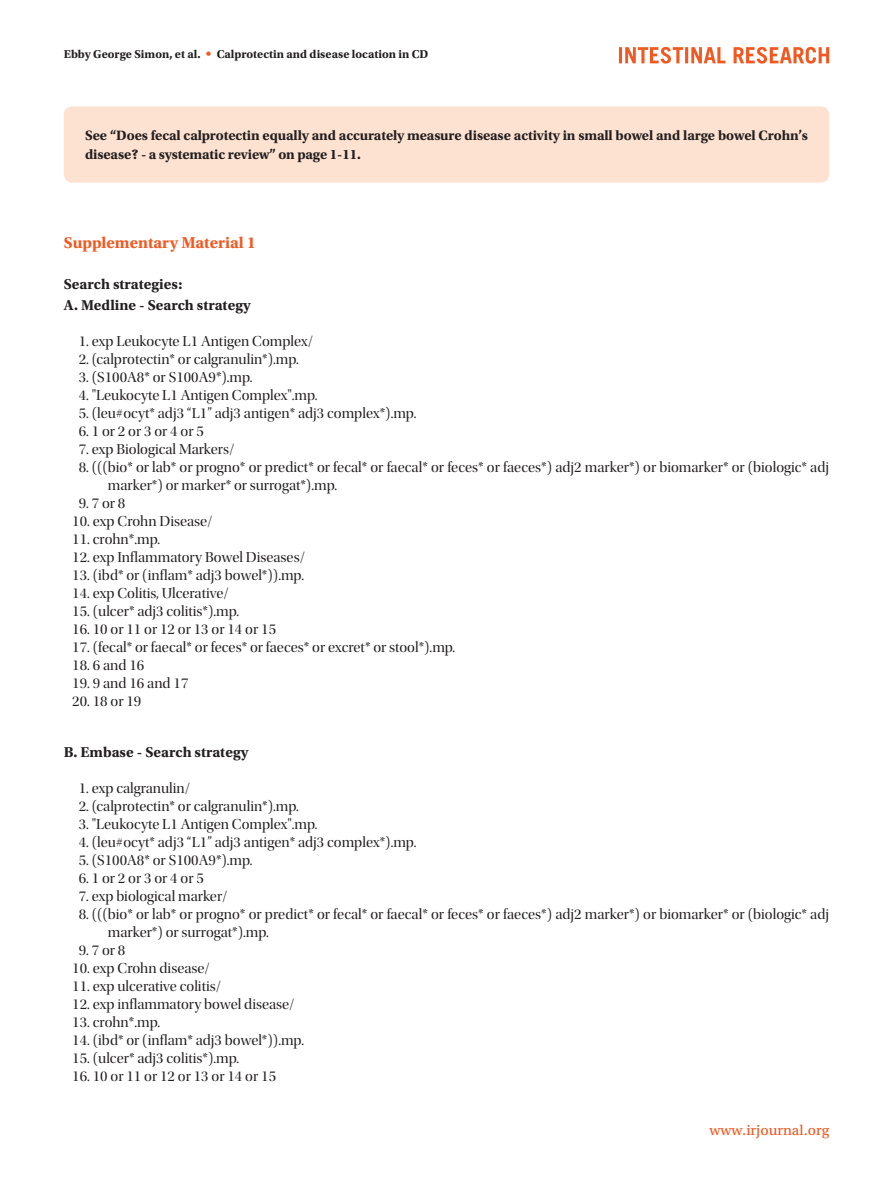
<style>
.page{position:relative;width:893px;height:1191px;background:#fff}
.page>*{position:absolute;margin:0;border:0;box-sizing:border-box;transform-origin:0 0}
.대제목{font:700 16.5px "Utopia Std";color:#f15921}
.초록{font:15px/18px "Utopia Std Disp";color:#231f20}
.중제목{font:700 15px "Utopia Std";color:#231f20}
.t1{font:15px "Utopia Std Capt";color:#f15921}
.본문{font:700 14.25px/18.8px "Utopia Std";letter-spacing:-.01em;color:#231f20}
.t2{font:700 12px "Utopia Std";color:#231f20}
.s1{font-family:"Univers LT Std";font-weight:400;color:#f15921}
</style>
<div class="page">
<svg style="left:619px;top:47px;width:210px;height:17px"></svg>
<div style="left:64px;top:106px;width:765px;height:77px;background:#fee2d1;border-radius:9px"></div>
<p class="t2" style="left:64px;top:47px;width:366px">Ebby George Simon, et al. <span class="s1">•</span> Calprotectin and disease location in CD</p>
<p class="본문" style="left:85px;top:126px;width:724px">See “Does fecal calprotectin equally and accurately measure disease activity in small bowel and large bowel Crohn’s disease? - a systematic review” on page 1-11.</p>
<p class="대제목" style="left:64px;top:233px;width:194px">Supplementary Material 1</p>
<p class="중제목" style="left:64px;top:275px;width:120px">Search strategies:</p>
<p class="중제목" style="left:64px;top:296px;width:188px">A. Medline - Search strategy</p>
<p class="초록" style="left:79px;top:333px;width:236px">1. exp Leukocyte L1 Antigen Complex/</p>
<p class="초록" style="left:79px;top:351px;width:222px">2. (calprotectin* or calgranulin*).mp.</p>
<p class="초록" style="left:79px;top:369px;width:175px">3. (S100A8* or S100A9*).mp.</p>
<p class="초록" style="left:79px;top:387px;width:240px">4. "Leukocyte L1 Antigen Complex".mp.</p>
<p class="초록" style="left:79px;top:405px;width:339px">5. (leu#ocyt* adj3 “L1” adj3 antigen* adj3 complex*).mp.</p>
<p class="초록" style="left:79px;top:423px;width:127px">6. 1 or 2 or 3 or 4 or 5</p>
<p class="초록" style="left:79px;top:441px;width:157px">7. exp Biological Markers/</p>
<p class="초록" style="left:108px;top:459px;width:723px;text-indent:-29px">8. (((bio* or lab* or progno* or predict* or fecal* or faecal* or feces* or faeces*) adj2 marker*) or biomarker* or (biologic* adj marker*) or marker* or surrogat*).mp.</p>
<p class="초록" style="left:79px;top:495px;width:48px">9. 7 or 8</p>
<p class="초록" style="left:72px;top:513px;width:142px">10. exp Crohn Disease/</p>
<p class="초록" style="left:72px;top:531px;width:89px">11. crohn*.mp.</p>
<p class="초록" style="left:72px;top:549px;width:234px">12. exp Inflammatory Bowel Diseases/</p>
<p class="초록" style="left:72px;top:567px;width:233px">13. (ibd* or (inflam* adj3 bowel*)).mp.</p>
<p class="초록" style="left:72px;top:585px;width:158px">14. exp Colitis, Ulcerative/</p>
<p class="초록" style="left:72px;top:603px;width:168px">15. (ulcer* adj3 colitis*).mp.</p>
<p class="초록" style="left:72px;top:621px;width:205px">16. 10 or 11 or 12 or 13 or 14 or 15</p>
<p class="초록" style="left:72px;top:639px;width:385px">17. (fecal* or faecal* or feces* or faeces* or excret* or stool*).mp.</p>
<p class="초록" style="left:72px;top:657px;width:74px">18. 6 and 16</p>
<p class="초록" style="left:72px;top:675px;width:118px">19. 9 and 16 and 17</p>
<p class="초록" style="left:72px;top:693px;width:71px">20. 18 or 19</p>
<p class="중제목" style="left:64px;top:743px;width:186px">B. Embase - Search strategy</p>
<p class="초록" style="left:79px;top:779px;width:113px">1. exp calgranulin/</p>
<p class="초록" style="left:79px;top:797px;width:222px">2. (calprotectin* or calgranulin*).mp.</p>
<p class="초록" style="left:79px;top:815px;width:240px">3. "Leukocyte L1 Antigen Complex".mp.</p>
<p class="초록" style="left:79px;top:833px;width:339px">4. (leu#ocyt* adj3 “L1” adj3 antigen* adj3 complex*).mp.</p>
<p class="초록" style="left:79px;top:851px;width:175px">5. (S100A8* or S100A9*).mp.</p>
<p class="초록" style="left:79px;top:869px;width:127px">6. 1 or 2 or 3 or 4 or 5</p>
<p class="초록" style="left:79px;top:887px;width:151px">7. exp biological marker/</p>
<p class="초록" style="left:108px;top:905px;width:723px;text-indent:-29px">8. (((bio* or lab* or progno* or predict* or fecal* or faecal* or feces* or faeces*) adj2 marker*) or biomarker* or (biologic* adj marker*) or surrogat*).mp.</p>
<p class="초록" style="left:79px;top:941px;width:48px">9. 7 or 8</p>
<p class="초록" style="left:72px;top:959px;width:139px">10. exp Crohn disease/</p>
<p class="초록" style="left:72px;top:977px;width:150px">11. exp ulcerative colitis/</p>
<p class="초록" style="left:72px;top:995px;width:224px">12. exp inflammatory bowel disease/</p>
<p class="초록" style="left:72px;top:1013px;width:89px">13. crohn*.mp.</p>
<p class="초록" style="left:72px;top:1031px;width:233px">14. (ibd* or (inflam* adj3 bowel*)).mp.</p>
<p class="초록" style="left:72px;top:1049px;width:168px">15. (ulcer* adj3 colitis*).mp.</p>
<p class="초록" style="left:72px;top:1067px;width:205px">16. 10 or 11 or 12 or 13 or 14 or 15</p>
<p class="t1" style="left:710px;top:1122px;width:121px">www.irjournal.org</p>
</div>
